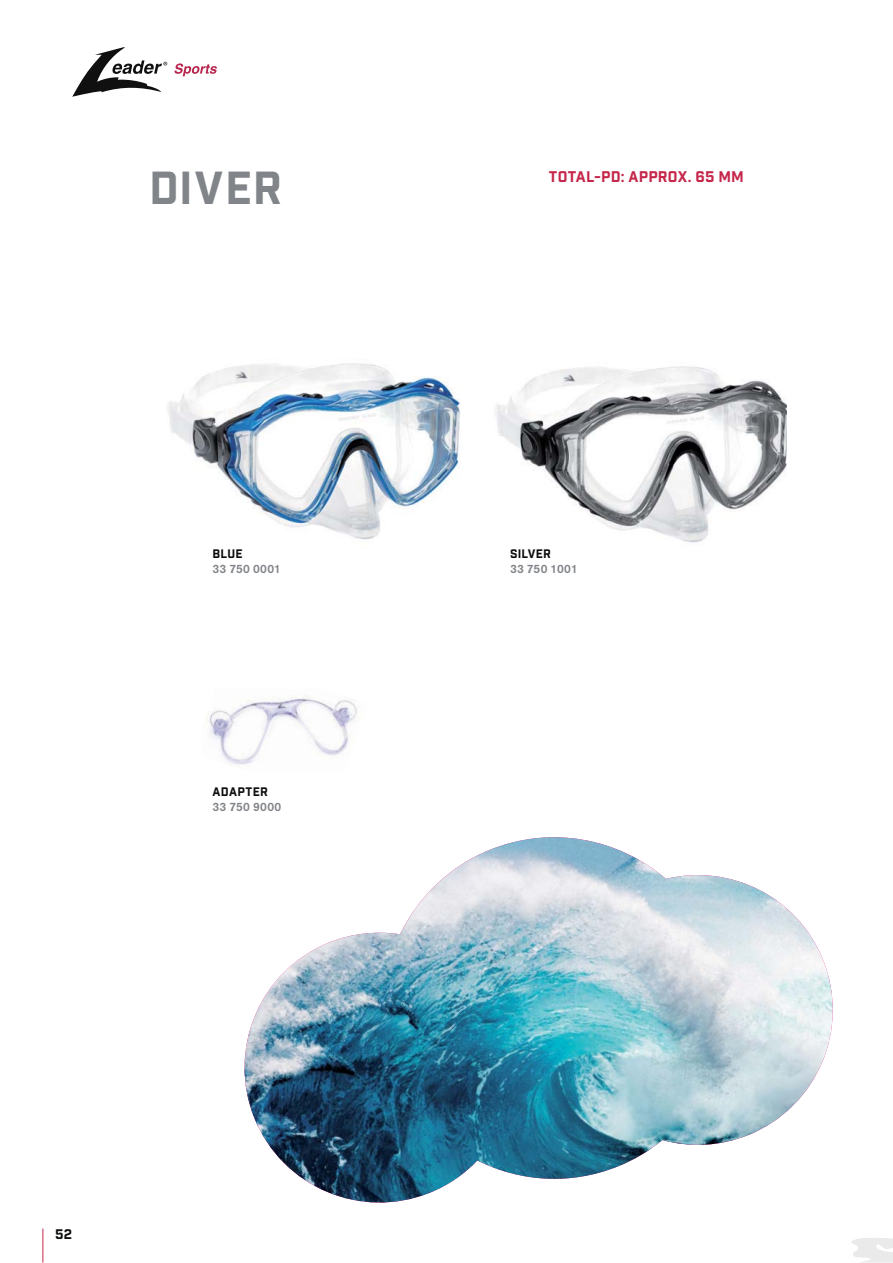
<style>
.page{position:relative;width:893px;height:1263px;background:#fff}
.page>*{position:absolute;margin:0;border:0;box-sizing:border-box;transform-origin:0 0}
.t1{font:45px "Industry Inc Base";letter-spacing:.03em;color:#818488}
.t2{font:15px "Industry Inc Base";letter-spacing:.01em;color:#c5264a}
.t3{font:13.5px "Industry Inc Base";color:#0d0e0f}
.t4{font:500 12px "Akzidenz Grotesk Pro";letter-spacing:.025em;color:#818488}
.t5{font:12px "Industry Inc Base";letter-spacing:.02em;color:#0d0e0f}
</style>
<div class="page">
<hr style="left:43px;top:1229px;width:1px;height:34px;background:#c5264a">
<img style="left:244px;top:837px;width:589px;height:366px">
<svg style="left:852px;top:1238px;width:41px;height:25px"></svg>
<svg style="left:174px;top:63px;width:43px;height:13px"></svg>
<svg style="left:72px;top:47px;width:95px;height:50px"></svg>
<img style="left:167px;top:363px;width:293px;height:177px">
<img style="left:495px;top:366px;width:291px;height:177px">
<img style="left:206px;top:696px;width:151px;height:69px">
<h1 class="t1" style="left:149px;top:162px;width:135px">DIVER</h1>
<p class="t5" style="left:213px;top:546px;width:32px">BLUE</p>
<p class="t4" style="left:213px;top:564px;width:70px">33 750 0001</p>
<p class="t5" style="left:213px;top:784px;width:57px">ADAPTER</p>
<p class="t4" style="left:213px;top:802px;width:70px">33 750 9000</p>
<p class="t3" style="left:55px;top:1226px;width:18px">52</p>
<p class="t2" style="left:549px;top:168px;width:197px">TOTAL-PD: APPROX. 65 MM</p>
<p class="t5" style="left:510px;top:546px;width:42px">SILVER</p>
<p class="t4" style="left:510px;top:564px;width:69px">33 750 1001</p>
</div>
